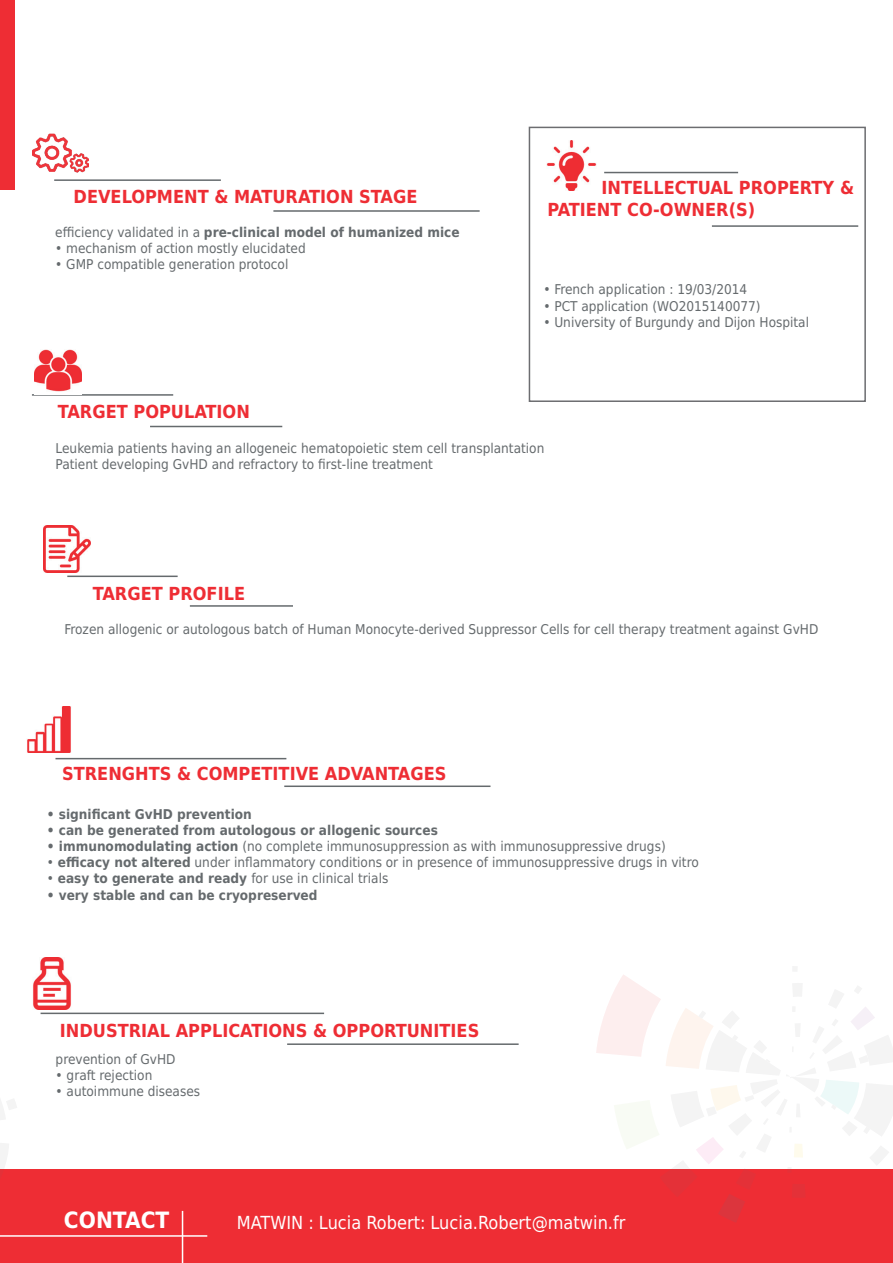
<style>
.page{position:relative;width:893px;height:1263px;background:#fff}
.page>*{position:absolute;margin:0;border:0;box-sizing:border-box;transform-origin:0 0}
.t1{font:700 22.5px "DejaVu Sans Condensed";color:#fff}
.t2{font:700 18px/21.6px "DejaVu Sans Condensed";color:#ee2d34}
.t3{font:18px "DejaVu Sans Condensed";color:#fff}
.t4{font:13.5px/16.2px "DejaVu Sans Condensed";color:#656a6d}
.t5{font:700 13.5px "DejaVu Sans Condensed";color:#656a6d}
.s1{font-weight:400}
.s2{font-weight:700}
</style>
<div class="page">
<div style="left:0;top:1169px;width:893px;height:94px;background:#ee2d34"></div>
<hr style="left:604px;top:172px;width:134px;height:1px;background:#656a6d">
<hr style="left:712px;top:225px;width:146px;height:2px;background:#656a6d">
<hr style="left:54px;top:179px;width:167px;height:2px;background:#656a6d">
<hr style="left:273px;top:210px;width:207px;height:2px;background:#656a6d">
<img style="left:33px;top:133px;width:55px;height:48px">
<hr style="left:55px;top:758px;width:231px;height:1px;background:#656a6d">
<hr style="left:284px;top:785px;width:206px;height:2px;background:#656a6d">
<img style="left:27px;top:706px;width:44px;height:46px">
<hr style="left:41px;top:1012px;width:283px;height:2px;background:#656a6d">
<hr style="left:287px;top:1043px;width:232px;height:2px;background:#656a6d">
<img style="left:33px;top:957px;width:38px;height:52px">
<hr style="left:32px;top:394px;width:141px;height:2px;background:#656a6d">
<hr style="left:150px;top:426px;width:132px;height:1px;background:#656a6d">
<img style="left:34px;top:349px;width:47px;height:43px">
<svg style="left:596px;top:966px;width:297px;height:256px"></svg>
<hr style="left:182px;top:1211px;width:1px;height:52px;background:#fff">
<hr style="left:0;top:1235px;width:207px;height:2px;background:#fff">
<div style="left:529px;top:127px;width:337px;height:275px;border:2px solid #6c6d70"></div>
<img style="left:547px;top:140px;width:50px;height:50px">
<div style="left:0;top:0;width:14px;height:189px;background:#ee2d34"></div>
<svg style="left:0;top:1143px;width:9px;height:26px"></svg>
<svg style="left:0;top:1099px;width:17px;height:21px"></svg>
<hr style="left:67px;top:576px;width:111px;height:1px;background:#656a6d">
<hr style="left:190px;top:605px;width:103px;height:2px;background:#656a6d">
<img style="left:43px;top:525px;width:48px;height:47px">
<h2 class="t2" style="left:74px;top:185px;width:345px">DEVELOPMENT &amp; MATURATION STAGE</h2>
<p class="t5" style="left:55px;top:221px;width:406px"><span class="s1">efficiency validated in a</span> pre-clinical model of humanized mice</p>
<p class="t4" style="left:55px;top:239px;width:252px">• mechanism of action mostly elucidated</p>
<p class="t4" style="left:55px;top:255px;width:235px">• GMP compatible generation protocol</p>
<h2 class="t2" style="left:58px;top:400px;width:194px">TARGET POPULATION</h2>
<h2 class="t2" style="left:547px;top:176px;width:308px;text-indent:54px">INTELLECTUAL PROPERTY &amp;<br>PATIENT CO-OWNER(S)</h2>
<p class="t4" style="left:543px;top:281px;width:205px">• French application : 19/03/2014</p>
<p class="t4" style="left:543px;top:297px;width:219px">• PCT application (WO2015140077)</p>
<p class="t4" style="left:543px;top:313px;width:267px">• University of Burgundy and Dijon Hospital</p>
<p class="t4" style="left:56px;top:439px;width:490px">Leukemia patients having an allogeneic hematopoietic stem cell transplantation<br>Patient developing GvHD and refractory to first-line treatment</p>
<h2 class="t2" style="left:93px;top:582px;width:154px">TARGET PROFILE</h2>
<p class="t4" style="left:65px;top:621px;width:755px">Frozen allogenic or autologous batch of Human Monocyte-derived Suppressor Cells for cell therapy treatment against GvHD</p>
<h2 class="t2" style="left:62px;top:762px;width:386px">STRENGHTS &amp; COMPETITIVE ADVANTAGES</h2>
<p class="t5" style="left:47px;top:803px;width:206px">• significant GvHD prevention</p>
<p class="t5" style="left:47px;top:819px;width:393px">• can be generated from autologous or allogenic sources</p>
<p class="t4" style="left:47px;top:837px;width:620px"><span class="s2">• immunomodulating action</span> (no complete immunosuppression as with immunosuppressive drugs)</p>
<p class="t4" style="left:47px;top:853px;width:653px">• <span class="s2">efficacy not altered</span> under inflammatory conditions or in presence of immunosuppressive drugs in vitro</p>
<p class="t4" style="left:47px;top:870px;width:343px">• <span class="s2">easy to generate and ready</span> for use in clinical trials</p>
<p class="t5" style="left:47px;top:884px;width:272px">• very stable and can be cryopreserved</p>
<h2 class="t2" style="left:60px;top:1019px;width:421px">INDUSTRIAL APPLICATIONS &amp; OPPORTUNITIES</h2>
<p class="t4" style="left:56px;top:1050px;width:122px">prevention of GvHD</p>
<p class="t4" style="left:56px;top:1066px;width:98px">• graft rejection</p>
<p class="t4" style="left:56px;top:1083px;width:146px">• autoimmune diseases</p>
<h1 class="t1" style="left:64px;top:1201px;width:107px">CONTACT</h1>
<h2 class="t3" style="left:237px;top:1207px;width:390px">MATWIN : Lucia Robert: Lucia.Robert@matwin.fr</h2>
</div>
